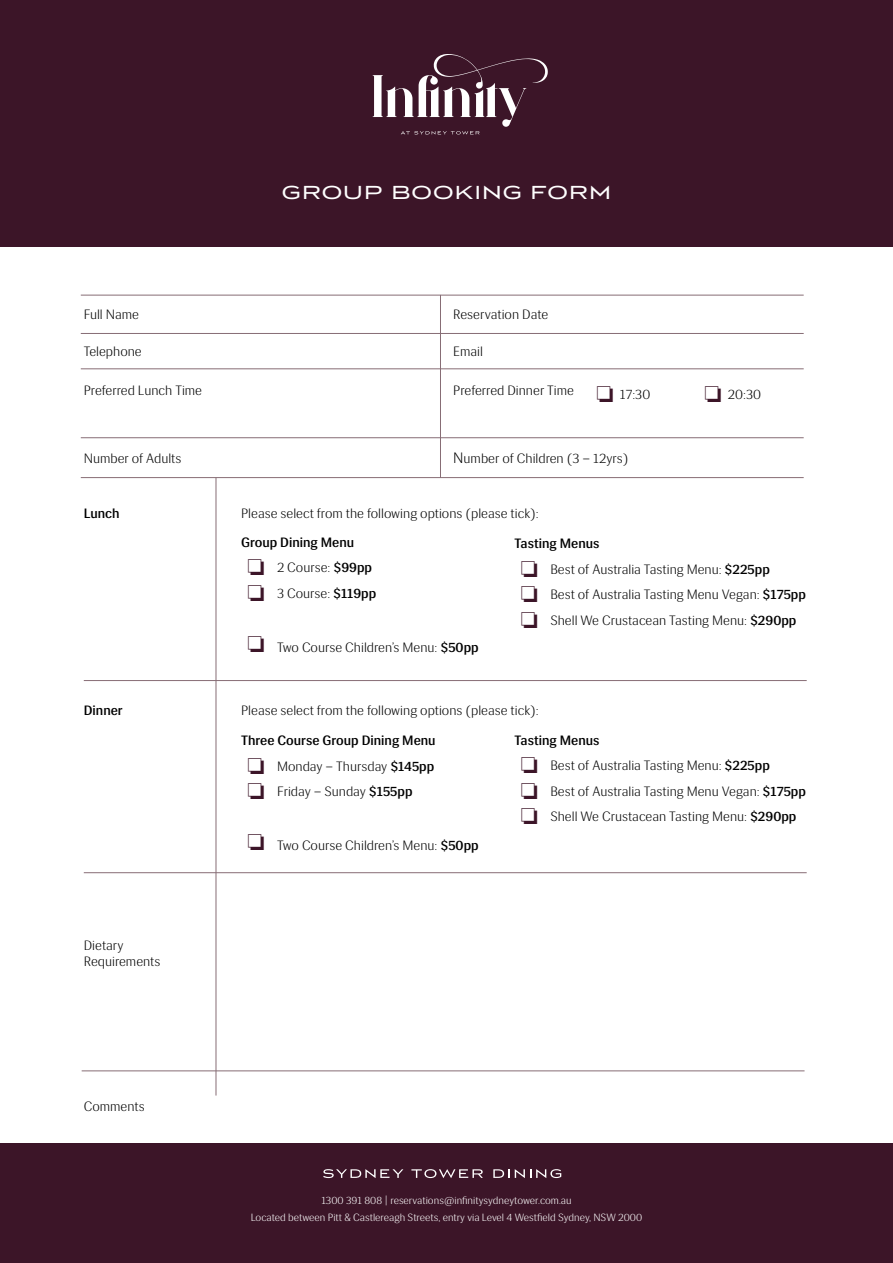
<style>
.page{position:relative;width:893px;height:1263px;background:#fff}
.page>*{position:absolute;margin:0;border:0;box-sizing:border-box;transform-origin:0 0}
.t1{font:21px "Luxury Gold";letter-spacing:.08em;color:#fff}
.t2{font:300 13.5px/25.5px "Siri";color:#000}
.t3{font:500 13.5px/25.5px "Siri";color:#000}
.t4{font:300 10.5px/16.5px "Siri";color:#fff;text-align:center}
.s1{color:#3c1528}
.s2{font-size:15px}
.s3{font-weight:300}
.s4{font-weight:500}
</style>
<div class="page">
<hr style="left:81px;top:295px;width:723px;height:1px;background:#876d75">
<hr style="left:81px;top:333px;width:723px;height:1px;background:#876d75">
<hr style="left:81px;top:369px;width:723px;height:1px;background:#876d75">
<hr style="left:81px;top:437px;width:723px;height:1px;background:#876d75">
<hr style="left:81px;top:477px;width:723px;height:1px;background:#876d75">
<hr style="left:84px;top:680px;width:723px;height:1px;background:#876d75">
<hr style="left:440px;top:295px;width:1px;height:183px;background:#876d75">
<hr style="left:84px;top:872px;width:723px;height:1px;background:#876d75">
<hr style="left:216px;top:478px;width:1px;height:617px;background:#876d75">
<div style="left:0;top:1144px;width:893px;height:119px;background:#3c1528"></div>
<svg style="left:323px;top:1169px;width:80px;height:9px"></svg>
<svg style="left:411px;top:1169px;width:72px;height:9px"></svg>
<svg style="left:493px;top:1169px;width:68px;height:9px"></svg>
<hr style="left:82px;top:1070px;width:722px;height:1px;background:#876d75">
<div style="left:0;top:0;width:893px;height:247px;background:#3c1528"></div>
<svg style="left:373px;top:54px;width:175px;height:80px"></svg>
<h1 class="t1" style="left:282px;top:181px;width:330px">GROUP BOOKING FORM</h1>
<p class="t2" style="left:84px;top:302px;width:57px">Full Name</p>
<p class="t2" style="left:453px;top:302px;width:96px">Reservation Date</p>
<p class="t2" style="left:84px;top:339px;width:60px">Telephone</p>
<p class="t2" style="left:453px;top:339px;width:31px">Email</p>
<p class="t2" style="left:84px;top:377px;width:120px">Preferred Lunch Time</p>
<p class="t2" style="left:453px;top:377px;width:122px">Preferred Dinner Time</p>
<p class="t2" style="left:596px;top:381px;width:55px"><span class="s1">❏</span> 17:30</p>
<p class="t2" style="left:704px;top:381px;width:58px"><span class="s1">❏</span> 20:30</p>
<p class="t2" style="left:84px;top:445px;width:99px">Number of Adults</p>
<p class="t2" style="left:453px;top:446px;width:177px"><span class="s2">N</span>umber of Children (3 – 12yrs)</p>
<p class="t3" style="left:84px;top:500px;width:37px">Lunch</p>
<p class="t2" style="left:241px;top:500px;width:299px">Please select from the following options (please tick):</p>
<p class="t3" style="left:247px;top:530px;width:130px;text-indent:-6px">Group Dining Menu<br><span class="s1">❏</span> <span class="s3">2 Course:</span> $99pp <span class="s1">❏</span> <span class="s3">3 Course:</span> $119pp</p>
<p class="t2" style="left:247px;top:635px;width:233px"><span class="s1">❏</span> Two Course Children’s Menu: <span class="s4">$50pp</span></p>
<p class="t2" style="left:521px;top:531px;width:287px;text-indent:-6px"><span class="s4">Tasting Menus<br></span><span class="s1">❏</span> Best of Australia Tasting Menu: <span class="s4">$225pp<br></span><span class="s1">❏</span> Best of Australia Tasting Menu Vegan: <span class="s4">$175pp </span><span class="s1">❏</span> Shell We Crustacean Tasting Menu: <span class="s4">$290pp</span></p>
<p class="t3" style="left:84px;top:698px;width:41px">Dinner</p>
<p class="t2" style="left:241px;top:698px;width:299px">Please select from the following options (please tick):</p>
<p class="t3" style="left:247px;top:728px;width:190px;text-align:justify;text-indent:-6px">Three Course Group Dining Menu <span class="s1">❏</span> <span class="s3">Monday – Thursday</span> $145pp <span class="s1">❏</span> <span class="s3">Friday – Sunday</span> $155pp</p>
<p class="t2" style="left:247px;top:832px;width:233px"><span class="s1">❏</span> Two Course Children’s Menu: <span class="s4">$50pp</span></p>
<p class="t2" style="left:521px;top:727px;width:287px;text-indent:-6px"><span class="s4">Tasting Menus<br></span><span class="s1">❏</span> Best of Australia Tasting Menu: <span class="s4">$225pp<br></span><span class="s1">❏</span> Best of Australia Tasting Menu Vegan: <span class="s4">$175pp </span><span class="s1">❏</span> Shell We Crustacean Tasting Menu: <span class="s4">$290pp</span></p>
<p class="t2" style="left:84px;top:937px;width:78px;line-height:16.2px">Dietary<br>Requirements</p>
<p class="t2" style="left:84px;top:1094px;width:62px">Comments</p>
<p class="t4" style="left:251px;top:1192px;width:393px">1300 391 808 | reservations@infinitysydneytower.com.au<br>Located between Pitt &amp; Castlereagh Streets, entry via Level 4 Westfield Sydney, NSW 2000</p>
</div>
